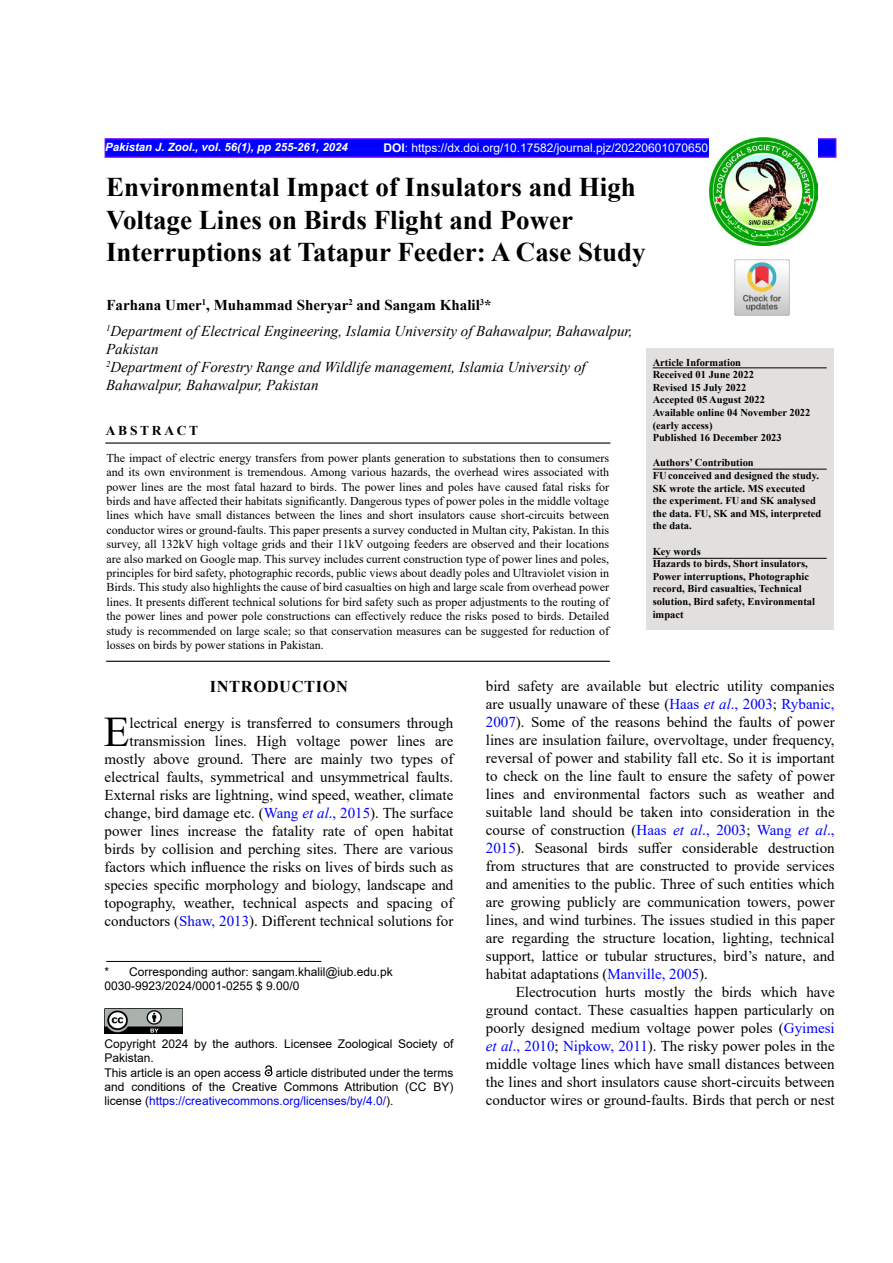
<style>
.page{position:relative;width:893px;height:1263px;background:#fff}
.page>*{position:absolute;margin:0;border:0;box-sizing:border-box;transform-origin:0 0}
.t1{font:42.15px "Times New Roman";color:#000}
.t2{font:700 27px/32.4px "Times New Roman";color:#000}
.t3{font:700 16.5px "Times New Roman";letter-spacing:.035em;color:#000}
.t4{font:15px/18px "Times New Roman";color:#000;text-align:justify}
.t5{font:italic 15px/18px "Times New Roman";color:#000}
.t6{font:700 13.5px "Times New Roman";letter-spacing:.2em;color:#000}
.t7{font:12px/14.4px "Times New Roman";color:#000;text-align:justify}
.t8{font:12px/14.4px "Arial";color:#000}
.t9{font:12px "Arial";color:#fff}
.t10{font:italic 700 11.4px "Arial";color:#fff}
.t11{font:700 10.5px/12.6px "Times New Roman";color:#000}
.s1{font-weight:700}
.s2{font-weight:700;font-style:normal}
.s3{color:#00f}
.s4{font-style:italic;color:#00f}
</style>
<div class="page">
<div style="left:105px;top:138px;width:731px;height:20px;background:#00f;border:2px solid #60f"></div>
<img style="left:709px;top:138px;width:108px;height:108px">
<div style="left:646px;top:349px;width:187px;height:281px;background:#e2e0df"></div>
<hr style="left:653px;top:469px;width:174px;height:1px;background:#000">
<hr style="left:105px;top:442px;width:505px;height:2px;background:#000">
<hr style="left:106px;top:661px;width:504px;height:1px;background:#000">
<hr style="left:653px;top:367px;width:174px;height:1px;background:#000">
<img style="left:105px;top:1008px;width:77px;height:25px">
<svg style="left:265px;top:1065px;width:7px;height:11px"></svg>
<hr style="left:106px;top:961px;width:215px;height:1px;background:#000">
<hr style="left:653px;top:558px;width:174px;height:1px;background:#000">
<img style="left:734px;top:260px;width:56px;height:55px">
<p class="t10" style="left:105px;top:139px;width:244px">Pakistan J. Zool., vol. 56(1), pp 255-261, 2024</p>
<p class="t9" style="left:383px;top:139px;width:326px"><span class="s1">DOI</span>: https://dx.doi.org/10.17582/journal.pjz/20220601070650</p>
<h2 class="t2" style="left:106px;top:170px;width:541px">Environmental Impact of Insulators and High<br>Voltage Lines on Birds Flight and Power<br>Interruptions at Tatapur Feeder: A Case Study</h2>
<p class="t5" style="left:106px;top:292px;width:528px;line-height:25.8px"><span class="s2">Farhana Umer</span><sup>1</sup><span class="s2">, Muhammad Sheryar</span><sup>2</sup> <span class="s2">and Sangam Khalil</span><sup>3</sup><span class="s2">*<br></span><sup>1</sup>Department of Electrical Engineering, Islamia University of Bahawalpur, Bahawalpur,</p>
<p class="t5" style="left:106px;top:340px;width:481px">Pakistan<br><sup>2</sup>Department of Forestry Range and Wildlife management, Islamia University of<br>Bahawalpur, Bahawalpur, Pakistan</p>
<p class="t11" style="left:653px;top:355px;width:159px">Article Information<br>Received 01 June 2022<br>Revised 15 July 2022<br>Accepted 05 August 2022<br>Available online 04 November 2022 (early access)<br>Published 16 December 2023</p>
<p class="t11" style="left:653px;top:456px;width:170px">Authors’ Contribution<br>FU conceived and designed the study.<br>SK wrote the article. MS executed the experiment. FU and SK analysed the data. FU, SK and MS, interpreted the data.</p>
<p class="t11" style="left:653px;top:544px;width:164px">Key words<br>Hazards to birds, Short insulators,<br>Power interruptions, Photographic record, Bird casualties, Technical solution, Bird safety, Environmental impact</p>
<p class="t6" style="left:106px;top:420px;width:94px">ABSTRACT</p>
<p class="t7" style="left:107px;top:450px;width:504px">The impact of electric energy transfers from power plants generation to substations then to consumers and its own environment is tremendous. Among various hazards, the overhead wires associated with power lines are the most fatal hazard to birds. The power lines and poles have caused fatal risks for birds and have affected their habitats significantly. Dangerous types of power poles in the middle voltage lines which have small distances between the lines and short insulators cause short-circuits between conductor wires or ground-faults. This paper presents a survey conducted in Multan city, Pakistan. In this survey, all 132kV high voltage grids and their 11kV outgoing feeders are observed and their locations are also marked on Google map. This survey includes current construction type of power lines and poles, principles for bird safety, photographic records, public views about deadly poles and Ultraviolet vision in Birds. This study also highlights the cause of bird casualties on high and large scale from overhead power lines. It presents different technical solutions for bird safety such as proper adjustments to the routing of the power lines and power pole constructions can effectively reduce the risks posed to birds. Detailed study is recommended on large scale; so that conservation measures can be suggested for reduction of losses on birds by power stations in Pakistan.</p>
<p class="t3" style="left:210px;top:674px;width:140px">INTRODUCTION</p>
<h1 class="t1" style="left:104px;top:702px;width:27px">E</h1>
<p class="t4" style="left:486px;top:676px;width:350px">bird safety are available but electric utility companies are usually unaware of these (<span class="s3">Haas</span> <span class="s4">et al</span><span class="s3">., 2003</span>; <span class="s3">Rybanic, 2007</span>). Some of the reasons behind the faults of power lines are insulation failure, overvoltage, under frequency, reversal of power and stability fall etc. So it is important to check on the line fault to ensure the safety of power lines and environmental factors such as weather and suitable land should be taken into consideration in the course of construction (<span class="s3">Haas</span> <span class="s4">et al</span><span class="s3">., 2003</span>; <span class="s3">Wang</span> <span class="s4">et al</span><span class="s3">., 2015</span>). Seasonal birds suffer considerable destruction from structures that are constructed to provide services and amenities to the public. Three of such entities which are growing publicly are communication towers, power lines, and wind turbines. The issues studied in this paper are regarding the structure location, lighting, technical support, lattice or tubular structures, bird’s nature, and habitat adaptations (<span class="s3">Manville, 2005</span>).</p>
<p class="t4" style="left:486px;top:982px;width:350px;text-indent:30px">Electrocution hurts mostly the birds which have ground contact. These casualties happen particularly on poorly designed medium voltage power poles (<span class="s3">Gyimesi </span><span class="s4">et al</span><span class="s3">., 2010</span>; <span class="s3">Nipkow, 2011</span>). The risky power poles in the middle voltage lines which have small distances between the lines and short insulators cause short-circuits between conductor wires or ground-faults. Birds that perch or nest</p>
<p class="t4" style="left:105px;top:713px;width:350px;text-align:right">lectrical energy is transferred to consumers through transmission lines. High voltage power lines are mostly above ground. There are mainly two types of electrical faults, symmetrical and unsymmetrical faults.<br>External risks are lightning, wind speed, weather, climate change, bird damage etc. (<span class="s3">Wang</span> <span class="s4">et al</span><span class="s3">., 2015</span>). The surface power lines increase the fatality rate of open habitat birds by collision and perching sites. There are various factors which influence the risks on lives of birds such as species specific morphology and biology, landscape and topography, weather, technical aspects and spacing of conductors (<span class="s3">Shaw, 2013</span>). Different technical solutions for</p>
<p class="t8" style="left:105px;top:964px;width:290px">* Corresponding author: sangam.khalil@iub.edu.pk<br>0030-9923/2024/0001-0255 $ 9.00/0</p>
<p class="t8" style="left:105px;top:1036px;width:350px">Copyright 2024 by the authors. Licensee Zoological Society of Pakistan.<br>This article is an open access article distributed under the terms and conditions of the Creative Commons Attribution (CC BY) license (<span class="s3">https://creativecommons.org/licenses/by/4.0/</span>).</p>
</div>
